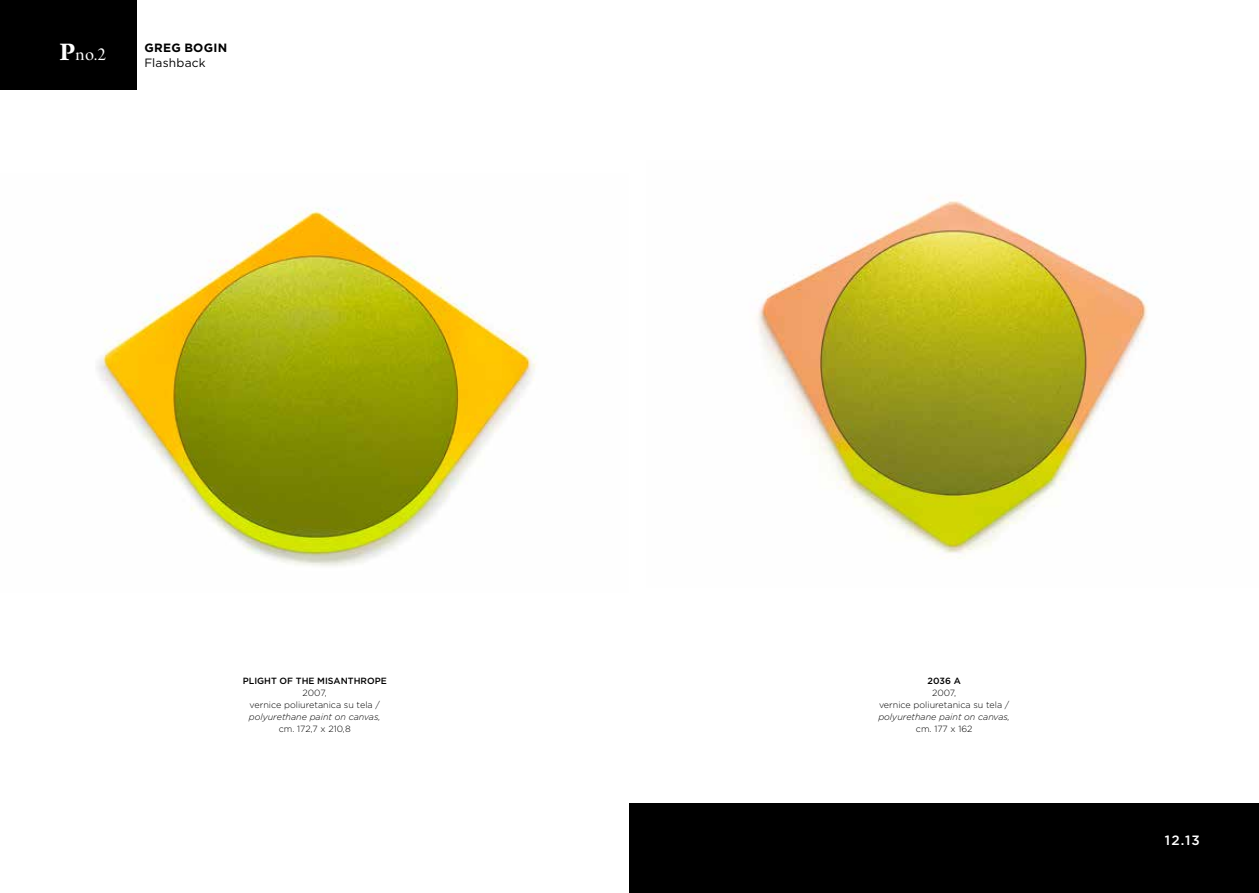
<style>
.page{position:relative;width:1259px;height:893px;background:#fff}
.page>*{position:absolute;margin:0;border:0;box-sizing:border-box;transform-origin:0 0}
.t1{font:700 27px "Arno Pro";color:#fff}
.t2{font:19.5px "Arno Pro Display";color:#fff}
.t3{font:500 13.5px "Gotham HTF";color:#fff}
.t4{font:700 12px "Gotham HTF";letter-spacing:.025em;color:#000}
.t5{font:12px "Gotham HTF";letter-spacing:.015em;color:#000}
.t6{font:300 9px/12px "Gotham HTF";color:#000;text-align:center}
.t7{font:italic 300 9px "Gotham HTF";color:#000}
.t8{font:500 9px "Gotham HTF";color:#000}
</style>
<div class="page">
<div style="left:629px;top:803px;width:630px;height:90px;background:#000"></div>
<img style="left:96px;top:208px;width:440px;height:359px">
<img style="left:757px;top:197px;width:391px;height:362px">
<div style="left:0;top:0;width:136px;height:90px;background:#000"></div>
<h1 class="t1" style="left:60px;top:36px;width:18px">P</h1>
<h2 class="t2" style="left:76px;top:43px;width:32px">no.2</h2>
<h3 class="t4" style="left:144px;top:41px;width:84px">GREG BOGIN</h3>
<h3 class="t5" style="left:144px;top:56px;width:63px">Flashback</h3>
<p class="t8" style="left:243px;top:675px;width:145px">PLIGHT OF THE MISANTHROPE</p>
<p class="t6" style="left:249px;top:686px;width:132px">2007,<br>vernice poliuretanica su tela /</p>
<p class="t7" style="left:249px;top:711px;width:133px">polyurethane paint on canvas,</p>
<p class="t6" style="left:279px;top:722px;width:73px">cm. 172,7 x 210,8</p>
<p class="t8" style="left:927px;top:675px;width:35px">2036 A</p>
<p class="t6" style="left:879px;top:686px;width:132px">2007,<br>vernice poliuretanica su tela /</p>
<p class="t7" style="left:878px;top:711px;width:133px">polyurethane paint on canvas,</p>
<p class="t6" style="left:916px;top:722px;width:58px">cm. 177 x 162</p>
<h3 class="t3" style="left:1164px;top:832px;width:37px">12.13</h3>
</div>
